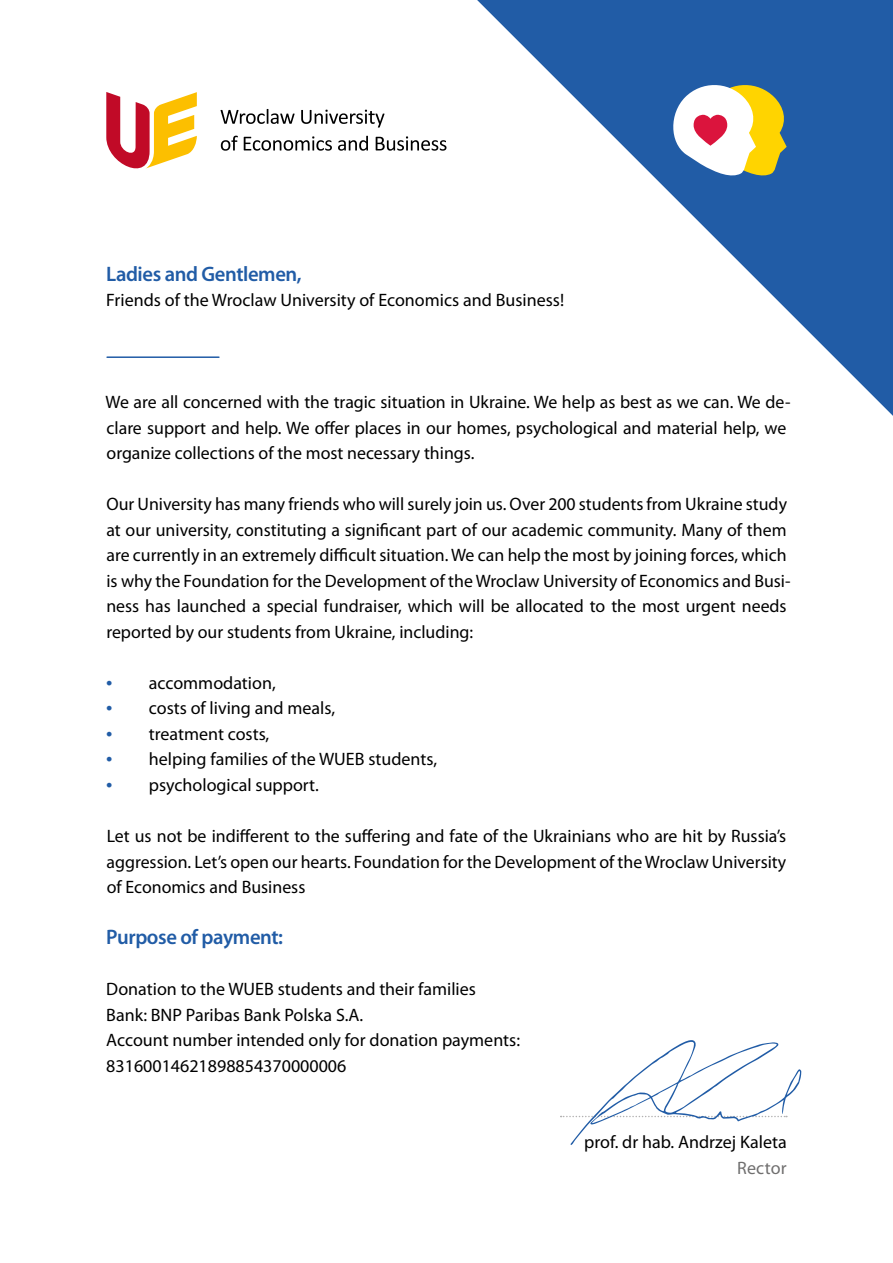
<style>
.page{position:relative;width:893px;height:1263px;background:#fff}
.page>*{position:absolute;margin:0;border:0;box-sizing:border-box;transform-origin:0 0}
.t1{font:600 21px "Myriad Pro";letter-spacing:-.02em;color:#215ca6}
.t2{font:18px/25.5px "Myriad Pro";color:#000}
.t3{font:18px "Myriad Pro";letter-spacing:.01em;color:#706f6f}
.s1{font-size:22.5px;color:#215ca6}
</style>
<div class="page">
<svg style="left:477px;top:0;width:416px;height:416px"></svg>
<svg style="left:669px;top:81px;width:118px;height:97px"></svg>
<hr style="left:107px;top:356px;width:112px;height:2px;background:#215ca6">
<svg style="left:561px;top:1040px;width:240px;height:105px"></svg>
<svg style="left:221px;top:109px;width:74px;height:15px"></svg>
<svg style="left:301px;top:110px;width:83px;height:18px"></svg>
<svg style="left:221px;top:136px;width:17px;height:15px"></svg>
<svg style="left:244px;top:136px;width:88px;height:15px"></svg>
<svg style="left:338px;top:136px;width:30px;height:15px"></svg>
<svg style="left:376px;top:136px;width:70px;height:15px"></svg>
<svg style="left:106px;top:92px;width:91px;height:77px"></svg>
<p class="t1" style="left:106px;top:260px;width:197px">Ladies and Gentlemen,</p>
<p class="t2" style="left:106px;top:287px;width:459px">Friends of the Wroclaw University of Economics and Business!</p>
<p class="t2" style="left:106px;top:389px;width:686px">We are all concerned with the tragic situation in Ukraine. We help as best as we can. We de&shy;clare support and help. We offer places in our homes, psychological and material help, we organize collections of the most necessary things.</p>
<p class="t2" style="left:106px;top:491px;width:686px">Our University has many friends who will surely join us. Over 200 students from Ukraine study at our university, constituting a significant part of our academic community. Many of them are currently in an extremely difficult situation. We can help the most by joining forces, which is why the Foundation for the Development of the Wroclaw University of Economics and Busi&shy;ness has launched a special fundraiser, which will be allocated to the most urgent needs reported by our students from Ukraine, including:</p>
<p class="t2" style="left:106px;top:670px;width:171px"><span class="s1">•</span> accommodation,</p>
<p class="t2" style="left:106px;top:695px;width:230px"><span class="s1">•</span> costs of living and meals,</p>
<p class="t2" style="left:106px;top:721px;width:165px"><span class="s1">•</span> treatment costs,</p>
<p class="t2" style="left:106px;top:746px;width:332px"><span class="s1">•</span> helping families of the WUEB students,</p>
<p class="t2" style="left:106px;top:772px;width:214px"><span class="s1">•</span> psychological support.</p>
<p class="t2" style="left:107px;top:823px;width:681px;text-align:justify">Let us not be indifferent to the suffering and fate of the Ukrainians who are hit by Russia’s aggression. Let’s open our hearts. Foundation for the Development of the Wroclaw University of Economics and Business</p>
<p class="t1" style="left:106px;top:924px;width:178px">Purpose of payment:</p>
<p class="t2" style="left:106px;top:976px;width:415px">Donation to the WUEB students and their families Bank: BNP Paribas Bank Polska S.A.<br>Account number intended only for donation payments:<br>83160014621898854370000006</p>
<p class="t2" style="left:584px;top:1129px;width:204px">prof. dr hab. Andrzej Kaleta</p>
<p class="t3" style="left:737px;top:1156px;width:51px">Rector</p>
</div>
